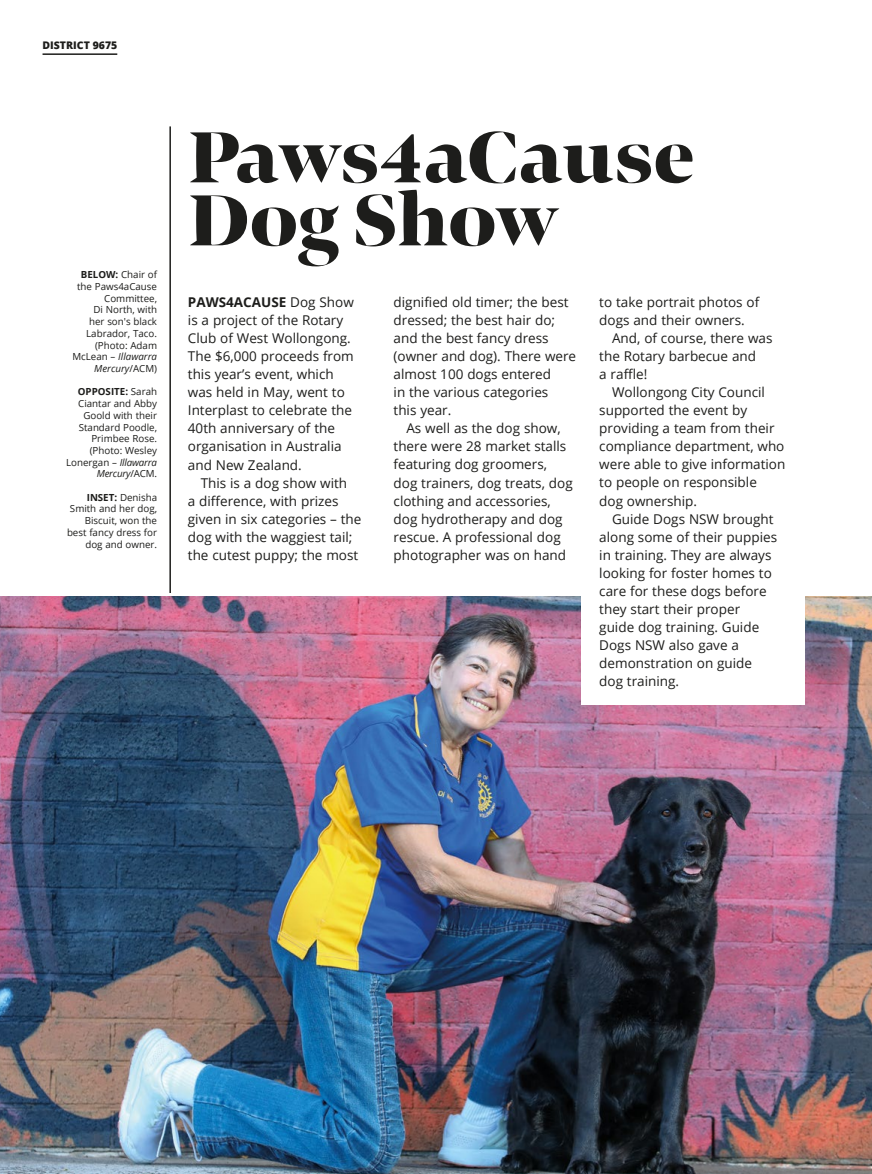
<style>
.page{position:relative;width:872px;height:1174px;background:#fff}
.page>*{position:absolute;margin:0;border:0;box-sizing:border-box;transform-origin:0 0}
.t1{font:900 75px/63px "Bennet Banner";color:#1d1d1b}
.t2{font:13.5px/18px "Open Sans";color:#1d1d1b}
.t3{font:800 10.5px "Open Sans";color:#1d1d1b}
.t4{font:9.75px/11.7px "Open Sans";color:#1d1d1b;text-align:right}
.s1{font-weight:700}
.s2{font-style:italic}
</style>
<div class="page">
<hr style="left:43px;top:53px;width:74px;height:2px;background:#1d1d1b">
<hr style="left:169px;top:126px;width:2px;height:975px;background:#1d1d1b">
<img style="left:0;top:591px;width:872px;height:583px">
<div style="left:581px;top:578px;width:224px;height:126px;background:#fff"></div>
<p class="t3" style="left:43px;top:37px;width:76px">DISTRICT 9675</p>
<p class="t4" style="left:72px;top:269px;width:86px"><span class="s1">BELOW:</span> Chair of the Paws4aCause<br>Committee,<br>Di North, with<br>her son's black<br>Labrador, Taco. (Photo: Adam<br>McLean – <span class="s2">Illawarra<br>Mercury</span>/ACM)</p>
<p class="t4" style="left:66px;top:386px;width:92px"><span class="s1">OPPOSITE:</span> Sarah<br>Ciantar and Abby<br>Goold with their<br>Standard Poodle,<br>Primbee Rose. (Photo: Wesley<br>Lonergan – <span class="s2">Illawarra<br>Mercury</span>/ACM.</p>
<p class="t4" style="left:67px;top:491px;width:92px"><span class="s1">INSET:</span> Denisha<br>Smith and her dog,<br>Biscuit, won the best fancy dress for dog and owner.</p>
<h1 class="t1" style="left:188px;top:126px;width:507px">Paws4aCause<br>Dog Show</h1>
<p class="t2" style="left:188px;top:293px;width:167px"><span class="s1">PAWS4ACAUSE</span> Dog Show is a project of the Rotary<br>Club of West Wollongong.<br>The $6,000 proceeds from this year’s event, which was held in May, went to<br>Interplast to celebrate the<br>40th anniversary of the organisation in Australia and New Zealand.</p>
<p class="t2" style="left:188px;top:473px;width:175px;text-indent:13px">This is a dog show with<br>a difference, with prizes given in six categories – the dog with the waggiest tail; the cutest puppy; the most</p>
<p class="t2" style="left:599px;top:293px;width:161px">to take portrait photos of dogs and their owners.</p>
<p class="t2" style="left:599px;top:329px;width:175px;text-indent:13px">And, of course, there was the Rotary barbecue and<br>a raffle!</p>
<p class="t2" style="left:599px;top:383px;width:188px;text-indent:13px">Wollongong City Council supported the event by providing a team from their compliance department, who were able to give information to people on responsible<br>dog ownership.</p>
<p class="t2" style="left:599px;top:509px;width:179px;text-indent:13px">Guide Dogs NSW brought along some of their puppies in training. They are always looking for foster homes to care for these dogs before they start their proper guide dog training. Guide<br>Dogs NSW also gave a demonstration on guide dog training.</p>
<p class="t2" style="left:393px;top:293px;width:184px">dignified old timer; the best dressed; the best hair do; and the best fancy dress (owner and dog). There were almost 100 dogs entered<br>in the various categories<br>this year.</p>
<p class="t2" style="left:393px;top:419px;width:181px;text-indent:13px">As well as the dog show, there were 28 market stalls featuring dog groomers, dog trainers, dog treats, dog clothing and accessories, dog hydrotherapy and dog rescue. A professional dog photographer was on hand</p>
</div>
